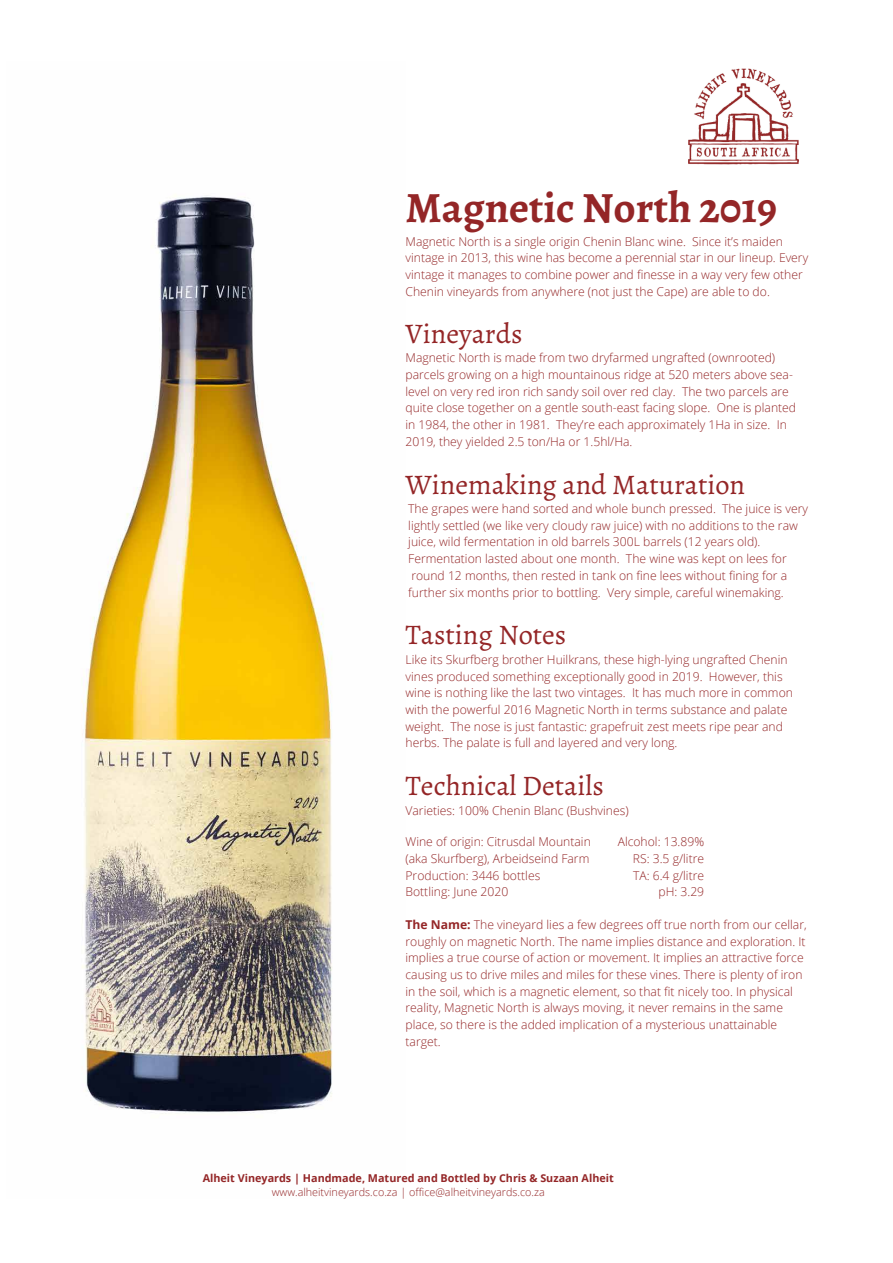
<style>
.page{position:relative;width:893px;height:1263px;background:#fff}
.page>*{position:absolute;margin:0;border:0;box-sizing:border-box;transform-origin:0 0}
.t1{font:700 43.2px "Alegreya";color:#942627}
.t2{font:28.35px "Alegreya";color:#942627}
.t3{font:300 12.15px/16.6px "Open Sans";color:#942627}
.t4{font:700 10.8px "Open Sans";color:#942627}
.t5{font:300 10.8px "Open Sans";color:#942627}
.s1{font-weight:700}
</style>
<div class="page">
<img style="left:82px;top:197px;width:251px;height:917px">
<img style="left:688px;top:68px;width:111px;height:97px">
<h1 class="t1" style="left:405px;top:178px;width:373px">Magnetic North 2019</h1>
<p class="t3" style="left:405px;top:233px;width:404px">Magnetic North is a single origin Chenin Blanc wine. Since it’s maiden vintage in 2013, this wine has become a perennial star in our lineup. Every vintage it manages to combine power and finesse in a way very few other Chenin vineyards from anywhere (not just the Cape) are able to do.</p>
<h2 class="t2" style="left:405px;top:316px;width:118px">Vineyards</h2>
<p class="t3" style="left:405px;top:349px;width:392px">Magnetic North is made from two dryfarmed ungrafted (ownrooted) parcels growing on a high mountainous ridge at 520 meters above sea&shy;level on very red iron rich sandy soil over red clay. The two parcels are quite close together on a gentle south-east facing slope. One is planted in 1984, the other in 1981. They’re each approximately 1Ha in size. In 2019, they yielded 2.5 ton/Ha or 1.5hl/Ha.</p>
<h2 class="t2" style="left:405px;top:466px;width:341px">Winemaking and Maturation</h2>
<p class="t3" style="left:408px;top:500px;width:401px">The grapes were hand sorted and whole bunch pressed. The juice is very lightly settled (we like very cloudy raw juice) with no additions to the raw juice, wild fermentation in old barrels 300L barrels (12 years old).<br>Fermentation lasted about one month. The wine was kept on lees for round 12 months, then rested in tank on fine lees without fining for a further six months prior to bottling. Very simple, careful winemaking.</p>
<h2 class="t2" style="left:405px;top:617px;width:162px">Tasting Notes</h2>
<p class="t3" style="left:405px;top:651px;width:389px">Like its Skurfberg brother Huilkrans, these high-lying ungrafted Chenin vines produced something exceptionally good in 2019. However, this wine is nothing like the last two vintages. It has much more in common with the powerful 2016 Magnetic North in terms substance and palate weight. The nose is just fantastic: grapefruit zest meets ripe pear and herbs. The palate is full and layered and very long.</p>
<h2 class="t2" style="left:405px;top:768px;width:200px">Technical Details</h2>
<p class="t3" style="left:405px;top:801px;width:225px">Varieties: 100% Chenin Blanc (Bushvines)</p>
<p class="t3" style="left:405px;top:833px;width:187px">Wine of origin: Citrusdal Mountain (aka Skurfberg), Arbeidseind Farm<br>Production: 3446 bottles<br>Bottling: June 2020</p>
<p class="t3" style="left:405px;top:916px;width:403px"><span class="s1">The Name:</span> The vineyard lies a few degrees off true north from our cellar, roughly on magnetic North. The name implies distance and exploration. It implies a true course of action or movement. It implies an attractive force causing us to drive miles and miles for these vines. There is plenty of iron in the soil, which is a magnetic element, so that fit nicely too. In physical reality, Magnetic North is always moving, it never remains in the same place, so there is the added implication of a mysterious unattainable target.</p>
<p class="t3" style="left:618px;top:833px;width:88px;text-align:right">Alcohol: 13.89%<br>RS: 3.5 g/litre<br>TA: 6.4 g/litre pH: 3.29</p>
<p class="t4" style="left:203px;top:1170px;width:413px">Alheit Vineyards | Handmade, Matured and Bottled by Chris &amp; Suzaan Alheit</p>
<p class="t5" style="left:272px;top:1185px;width:275px">www.alheitvineyards.co.za | office@alheitvineyards.co.za</p>
</div>
